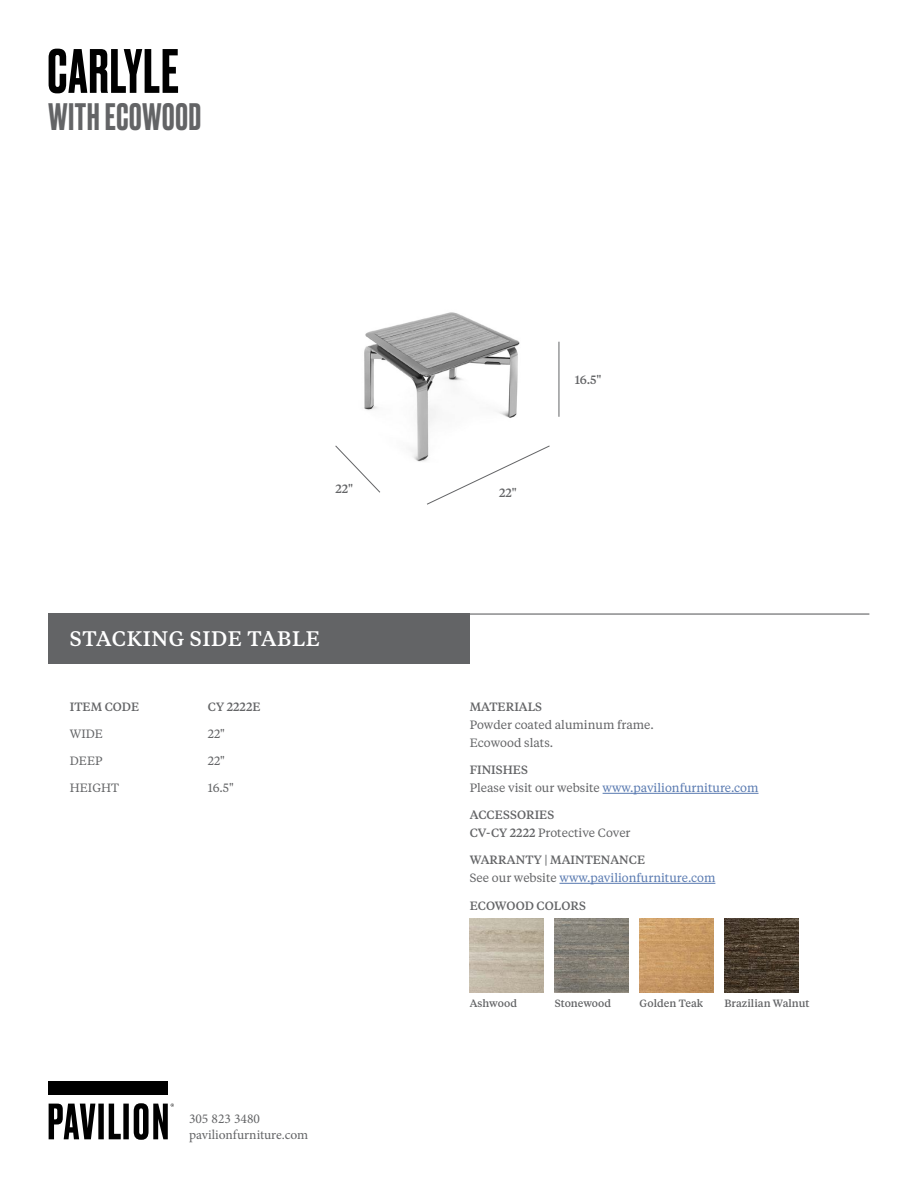
<style>
.page{position:relative;width:918px;height:1188px;background:#fff}
.page>*{position:absolute;margin:0;border:0;box-sizing:border-box;transform-origin:0 0}
.t1{font:500 58.95px "Druk";letter-spacing:.025em;color:#000}
.t2{font:500 36px "Druk";letter-spacing:.025em;color:#636466}
.t3{font:500 21px "Tiempos Text";letter-spacing:.025em;color:#fff}
.t4{font:13.5px/16.2px "Minion Pro";color:#636466}
.t5{font:12px/18px "Tiempos Text";color:#5879b0}
.t6{font:500 12px/18px "Tiempos Text";color:#636466}
.t7{font:12px/18px "Tiempos Text";color:#636466}
.t8{font:500 10.5px "Tiempos Text";color:#636466}
.s1{font-weight:500;color:#636466}
.s2{color:#636466}
.s3{font-weight:400}
</style>
<div class="page">
<div style="left:49px;top:1082px;width:119px;height:13px;background:#000"></div>
<svg style="left:49px;top:1103px;width:125px;height:37px"></svg>
<img style="left:364px;top:312px;width:156px;height:150px">
<div style="left:49px;top:613px;width:421px;height:51px;background:#636466"></div>
<hr style="left:49px;top:613px;width:820px;height:2px;background:#636466">
<hr style="left:603px;top:793px;width:156px;height:1px;background:#5879b0">
<hr style="left:559px;top:883px;width:156px;height:1px;background:#5879b0">
<hr style="left:559px;top:342px;width:1px;height:75px;background:#636466">
<svg style="left:426px;top:445px;width:124px;height:60px"></svg>
<svg style="left:335px;top:445px;width:46px;height:48px"></svg>
<img style="left:470px;top:919px;width:74px;height:74px">
<img style="left:555px;top:919px;width:74px;height:74px">
<img style="left:640px;top:919px;width:74px;height:74px">
<img style="left:724px;top:919px;width:75px;height:74px">
<h1 class="t1" style="left:48px;top:31px;width:133px">CARLYLE</h1>
<h2 class="t2" style="left:49px;top:92px;width:154px">WITH ECOWOOD</h2>
<p class="t6" style="left:335px;top:480px;width:19px">22"</p>
<p class="t6" style="left:499px;top:484px;width:19px">22"</p>
<p class="t6" style="left:575px;top:370px;width:28px">16.5"</p>
<h3 class="t3" style="left:70px;top:624px;width:251px">STACKING SIDE TABLE</h3>
<p class="t6" style="left:70px;top:697px;width:71px">ITEM CODE</p>
<p class="t6" style="left:208px;top:697px;width:54px">CY 2222E</p>
<p class="t7" style="left:70px;top:724px;width:35px">WIDE</p>
<p class="t7" style="left:208px;top:724px;width:19px">22"</p>
<p class="t7" style="left:70px;top:751px;width:34px">DEEP</p>
<p class="t7" style="left:208px;top:751px;width:19px">22"</p>
<p class="t7" style="left:70px;top:778px;width:51px">HEIGHT</p>
<p class="t7" style="left:208px;top:778px;width:27px">16.5"</p>
<p class="t4" style="left:189px;top:1111px;width:121px">305 823 3480 pavilionfurniture.com</p>
<p class="t6" style="left:470px;top:697px;width:74px">MATERIALS</p>
<p class="t7" style="left:470px;top:715px;width:186px">Powder coated aluminum frame.<br>Ecowood slats.</p>
<p class="t5" style="left:470px;top:760px;width:290px"><span class="s1">FINISHES<br></span><span class="s2">Please visit our website</span> www.pavilionfurniture.com</p>
<p class="t6" style="left:470px;top:805px;width:162px">ACCESSORIES<br>CV-CY 2222 <span class="s3">Protective Cover</span></p>
<p class="t5" style="left:470px;top:850px;width:247px"><span class="s1">WARRANTY | MAINTENANCE<br></span><span class="s2">See our website</span> www.pavilionfurniture.com</p>
<p class="t6" style="left:470px;top:896px;width:118px">ECOWOOD COLORS</p>
<p class="t8" style="left:470px;top:997px;width:49px">Ashwood</p>
<p class="t8" style="left:555px;top:997px;width:58px">Stonewood</p>
<p class="t8" style="left:640px;top:997px;width:65px">Golden Teak</p>
<p class="t8" style="left:724px;top:997px;width:87px">Brazilian Walnut</p>
</div>
